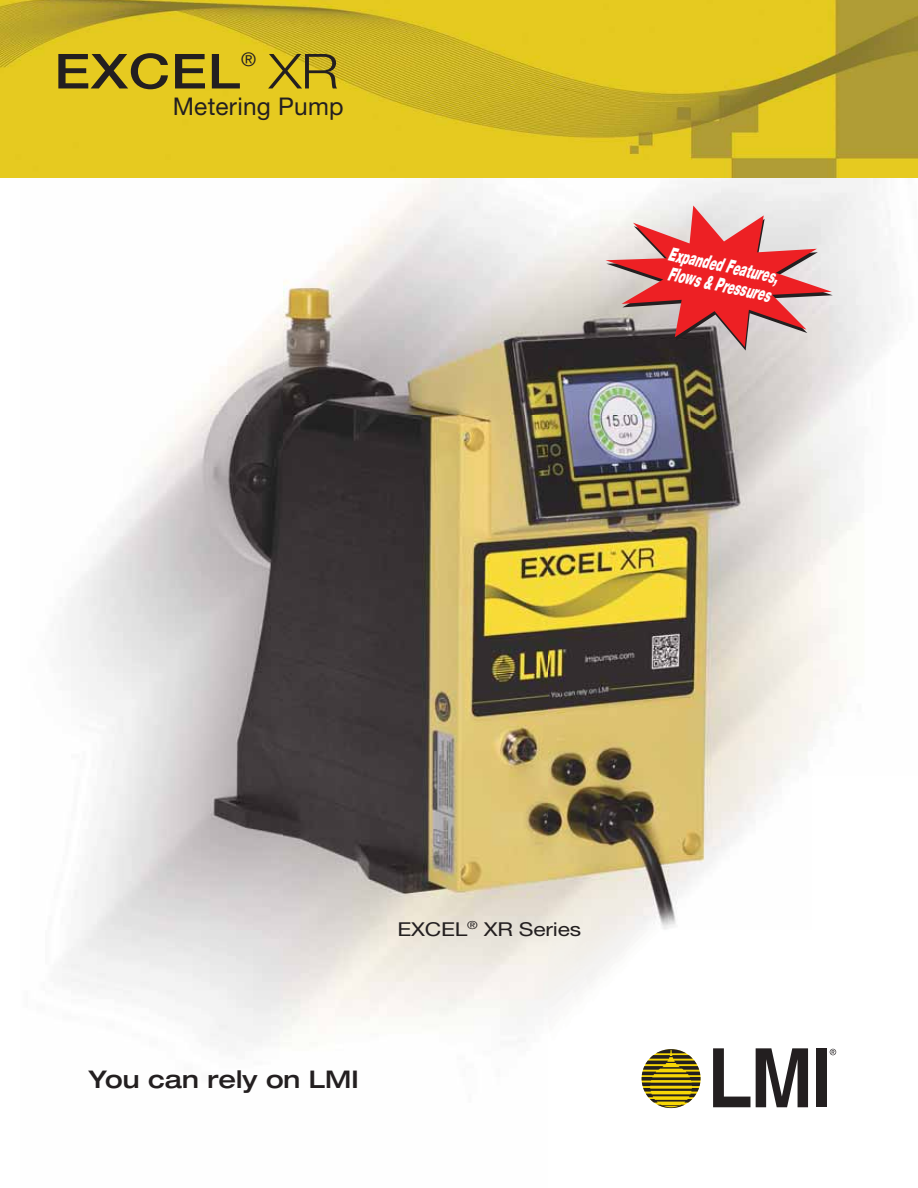
<style>
.page{position:relative;width:918px;height:1188px;background:#fff}
.page>*{position:absolute;margin:0;border:0;box-sizing:border-box;transform-origin:0 0}
.t1{font:500 48.3px "Helvetica Neue LT Pro";letter-spacing:.01em;color:#231f20;scale:1.19 1}
.t2{font:300 48.3px "Helvetica Neue LT Pro";color:#231f20;scale:1.18 1}
.t3{font:500 expanded 24.45px "Helvetica Neue";color:#231f20}
.t4{font:24.45px "Helvetica Neue LT Pro";letter-spacing:.01em;color:#231f20}
.t5{font:19.2px "Helvetica Neue LT Pro";letter-spacing:-.01em;color:#231f20;scale:1.19 1}
.t6{font:italic 900 19.05px/19.5px "Helvetica Neue LT Pro";color:#fff;scale:.57 1}
.t7{font:18.75px "Helvetica Neue LT Pro";color:#231f20}
</style>
<div class="page">
<img style="left:62px;top:178px;width:833px;height:931px">
<img style="left:0;top:0;width:918px;height:178px">
<div style="left:816px;top:1048px;width:11px;height:59px;background:#231f20"></div>
<svg style="left:756px;top:1048px;width:52px;height:59px"></svg>
<svg style="left:713px;top:1048px;width:37px;height:59px"></svg>
<svg style="left:642px;top:1049px;width:59px;height:59px"></svg>
<svg style="left:830px;top:1049px;width:6px;height:6px"></svg>
<svg style="left:606px;top:206px;width:227px;height:145px;background:#d18182"></svg>
<h1 class="t1" style="left:54px;top:54px;width:158px">EXCEL</h1>
<p class="t7" style="left:241px;top:53px;width:17px">®</p>
<h1 class="t2" style="left:269px;top:54px;width:61px">XR</h1>
<p class="t4" style="left:173px;top:98px;width:172px">Metering Pump</p>
<p class="t6" style="left:671px;top:244px;width:198px;rotate:12deg">Expanded Features,<br>Flows &amp; Pressures</p>
<p class="t5" style="left:397px;top:922px;width:156px">EXCEL<sup>®</sup> XR Series</p>
<p class="t3" style="left:89px;top:1070px;width:272px">You can rely on LMI</p>
</div>
